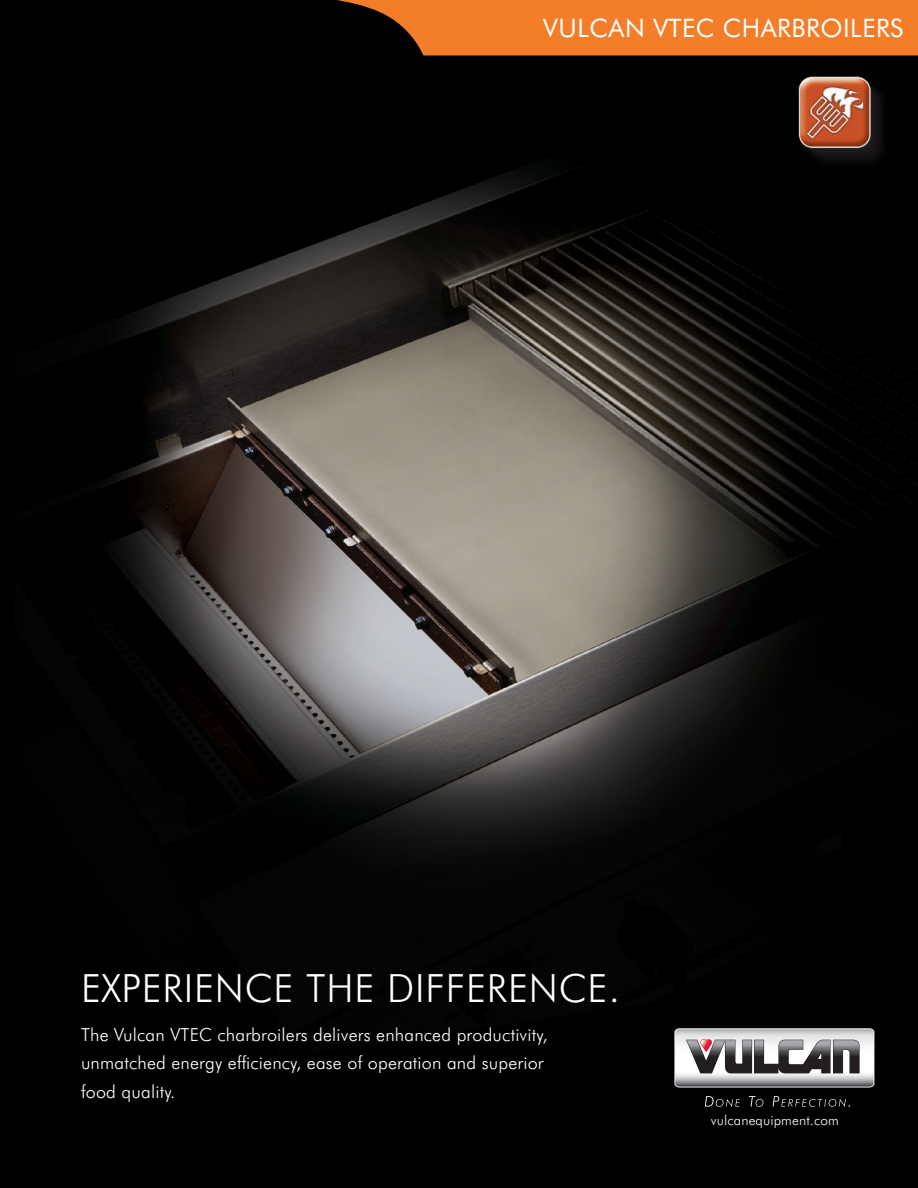
<style>
.page{position:relative;width:918px;height:1188px;background:#fff}
.page>*{position:absolute;margin:0;border:0;box-sizing:border-box;transform-origin:0 0}
.t1{font:300 39px "Futura BT";letter-spacing:.02em;color:#fff}
.t2{font:25.5px "Futura BT";letter-spacing:.02em;color:#fff}
.FEATURES{font:300 18px/28.5px "Futura BT";letter-spacing:.01em;color:#fff}
.Left_Captions{font:300 13.65px "Futura BT";letter-spacing:.01em;color:#fff}
</style>
<div class="page">
<img style="left:0;top:0;width:918px;height:1188px">
<svg style="left:270px;top:0;width:648px;height:56px"></svg>
<div style="left:801px;top:79px;width:90px;height:91px;background:#231f20;opacity:.75"></div>
<img style="left:791px;top:68px;width:87px;height:87px">
<svg style="left:705px;top:1096px;width:35px;height:11px"></svg>
<svg style="left:749px;top:1096px;width:14px;height:11px"></svg>
<svg style="left:773px;top:1096px;width:77px;height:11px"></svg>
<svg style="left:674px;top:1028px;width:200px;height:60px"></svg>
<p class="t2" style="left:543px;top:12px;width:362px">VULCAN VTEC CHARBROILERS</p>
<p class="t1" style="left:81px;top:964px;width:541px">EXPERIENCE THE DIFFERENCE.</p>
<p class="FEATURES" style="left:81px;top:1020px;width:468px">The Vulcan VTEC charbroilers delivers enhanced productivity, unmatched energy efficiency, ease of operation and superior food quality.</p>
<p class="Left_Captions" style="left:711px;top:1112px;width:130px">vulcanequipment.com</p>
</div>
